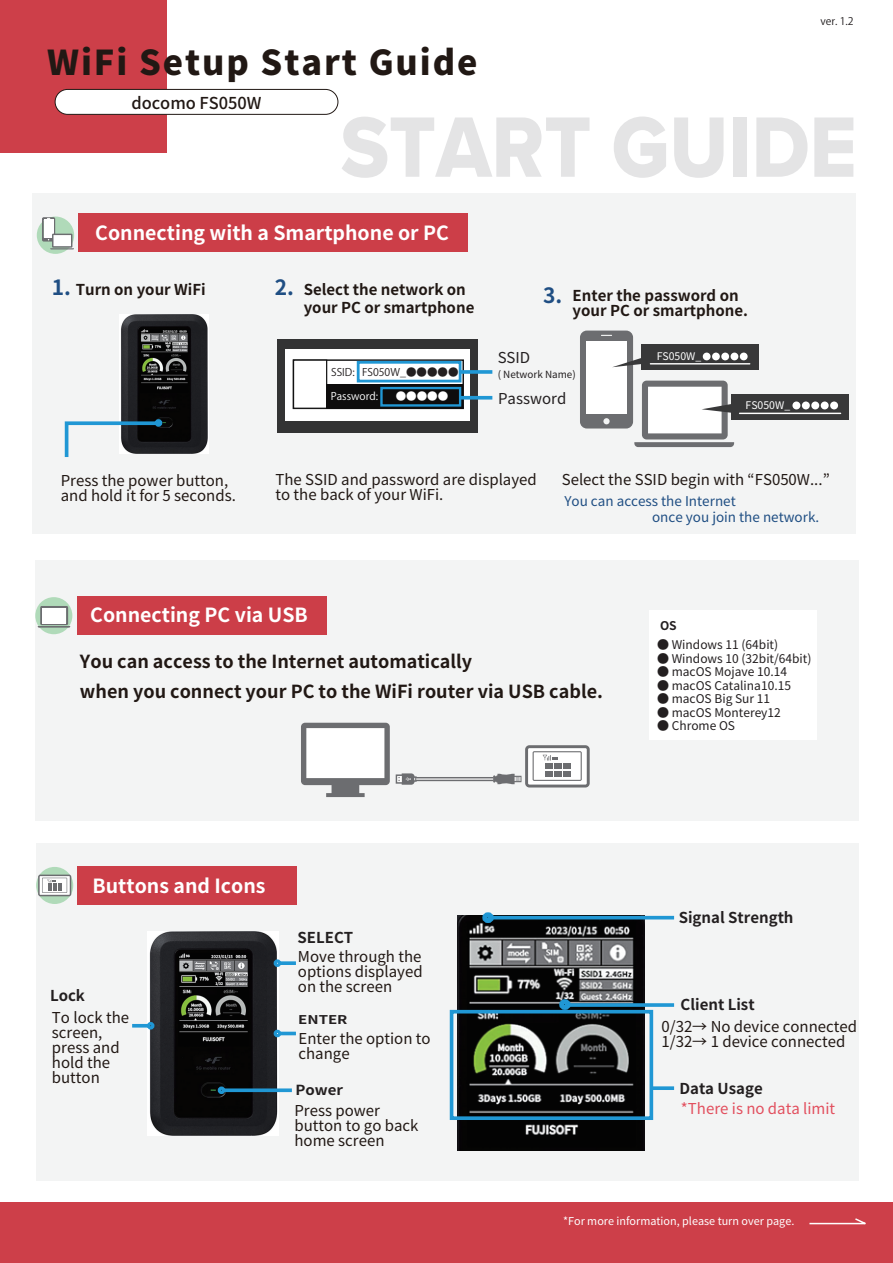
<style>
.page{position:relative;width:893px;height:1263px;background:#fff}
.page>*{position:absolute;margin:0;border:0;box-sizing:border-box;transform-origin:0 0}
.t1{font:88.8px "Proxima Nova Extrabld";color:#e4e4e5;scale:.9 1}
.t2{font:900 34.2px "Noto Sans JP";letter-spacing:.055em;color:#211814}
.t3{font:700 21px "Noto Sans JP";color:#1f4e83}
.t4{font:700 19.5px "Noto Sans JP";color:#fff}
.t5{font:700 18px/30px "Noto Sans JP";color:#211814}
.t6{font:500 16.35px "Noto Sans JP";color:#211814}
.t7{font:15px/15px "Noto Sans JP";color:#211814}
.t8{font:700 15px/15px "Noto Sans JP";color:#211814}
.t9{font:700 15px "Noto Sans JP";color:#231f20}
.t10{font:15px "Noto Sans JP";color:#e24f5e}
.t11{font:15px "Noto Sans JP";color:#231f20}
.t12{font:700 13.95px "Noto Sans JP";color:#231f20;scale:1.08 1}
.t13{font:13.5px/15.1px "Noto Sans JP";color:#1f4e83}
.t14{font:12px "Noto Sans JP";color:#231f20}
.t15{font:700 12px "Noto Sans JP";color:#231f20;scale:1.24 1}
.t16{font:700 12px "Noto Sans JP";color:#231f20}
.t17{font:10.8px "Noto Sans JP";color:#fff}
.t18{font:10.5px "Koz Go Pro";color:#231f20}
.t19{font:10.5px "Koz Go Pro";color:#fff}
.t20{font:10.5px "Noto Sans JP";color:#fff}
.t21{font:9.9px "Noto Sans JP";color:#231f20}
.s1{font-size:21px;color:#1f4e83}
</style>
<div class="page">
<div style="left:36px;top:843px;width:822px;height:337px;background:#f3f4f4"></div>
<img style="left:458px;top:916px;width:187px;height:234px">
<svg style="left:653px;top:1086px;width:21px;height:4px"></svg>
<div style="left:450px;top:1010px;width:203px;height:110px;border:4px solid #2097d4"></div>
<div style="left:559px;top:999px;width:12px;height:11px;border:6px solid #2097d4;border-radius:50%"></div>
<svg style="left:565px;top:1003px;width:109px;height:4px"></svg>
<div style="left:482px;top:912px;width:12px;height:11px;border:6px solid #2097d4;border-radius:50%"></div>
<hr style="left:488px;top:916px;width:186px;height:3px;background:#2097d4">
<img style="left:148px;top:931px;width:131px;height:205px">
<hr style="left:132px;top:1024px;width:17px;height:3px;background:#2097d4">
<div style="left:147px;top:1022px;width:7px;height:7px;border:4px solid #2097d4;border-radius:50%"></div>
<svg style="left:225px;top:1088px;width:67px;height:4px"></svg>
<div style="left:218px;top:1086px;width:7px;height:8px;border:4px solid #2097d4;border-radius:50%"></div>
<hr style="left:279px;top:1032px;width:17px;height:3px;background:#2097d4">
<div style="left:274px;top:1030px;width:7px;height:7px;border:4px solid #2097d4;border-radius:50%"></div>
<svg style="left:281px;top:961px;width:15px;height:4px"></svg>
<div style="left:274px;top:959px;width:7px;height:8px;border:4px solid #2097d4;border-radius:50%"></div>
<div style="left:78px;top:867px;width:219px;height:38px;background:#cc3e48"></div>
<svg style="left:36px;top:867px;width:37px;height:37px"></svg>
<svg style="left:38px;top:874px;width:33px;height:22px"></svg>
<div style="left:36px;top:560px;width:823px;height:261px;background:#f3f4f4"></div>
<div style="left:650px;top:610px;width:167px;height:129px;background:#fff"></div>
<svg style="left:301px;top:723px;width:89px;height:74px"></svg>
<svg style="left:396px;top:745px;width:194px;height:42px"></svg>
<div style="left:77px;top:596px;width:249px;height:38px;background:#cc3e48"></div>
<svg style="left:35px;top:597px;width:37px;height:37px"></svg>
<svg style="left:38px;top:606px;width:32px;height:22px"></svg>
<div style="left:42px;top:608px;width:24px;height:15px;background:#fff"></div>
<div style="left:32px;top:194px;width:823px;height:340px;background:#f3f4f4"></div>
<div style="left:731px;top:394px;width:118px;height:25px;background:#383839"></div>
<hr style="left:739px;top:413px;width:102px;height:1px;background:#fff">
<div style="left:802px;top:401px;width:8px;height:8px;background:#fff;border-radius:50%"></div>
<div style="left:811px;top:401px;width:8px;height:8px;background:#fff;border-radius:50%"></div>
<div style="left:821px;top:401px;width:8px;height:8px;background:#fff;border-radius:50%"></div>
<div style="left:830px;top:401px;width:8px;height:8px;background:#fff;border-radius:50%"></div>
<div style="left:792px;top:401px;width:8px;height:8px;background:#fff;border-radius:50%"></div>
<div style="left:641px;top:344px;width:118px;height:25px;background:#383839"></div>
<svg style="left:580px;top:331px;width:157px;height:116px"></svg>
<hr style="left:650px;top:363px;width:100px;height:1px;background:#fff">
<div style="left:712px;top:353px;width:8px;height:7px;background:#fff;border-radius:50%"></div>
<div style="left:721px;top:353px;width:8px;height:7px;background:#fff;border-radius:50%"></div>
<div style="left:731px;top:353px;width:7px;height:7px;background:#fff;border-radius:50%"></div>
<div style="left:740px;top:353px;width:8px;height:7px;background:#fff;border-radius:50%"></div>
<div style="left:703px;top:353px;width:8px;height:7px;background:#fff;border-radius:50%"></div>
<div style="left:277px;top:339px;width:200px;height:94px;background:#333334"></div>
<div style="left:286px;top:349px;width:184px;height:72px;background:#fff"></div>
<div style="left:293px;top:359px;width:171px;height:50px;background:#fff;border:1px solid #121212"></div>
<div style="left:293px;top:359px;width:34px;height:50px;background:#fff;border:1px solid #121212"></div>
<div style="left:327px;top:384px;width:136px;height:24px;background:#0e0d0d"></div>
<svg style="left:461px;top:396px;width:31px;height:4px"></svg>
<div style="left:380px;top:387px;width:81px;height:20px;border:2px solid #2097d4"></div>
<svg style="left:461px;top:370px;width:31px;height:4px"></svg>
<div style="left:357px;top:361px;width:104px;height:21px;border:3px solid #2097d4"></div>
<img style="left:119px;top:314px;width:90px;height:140px">
<svg style="left:64px;top:420px;width:99px;height:37px"></svg>
<div style="left:155px;top:419px;width:7px;height:8px;border:4px solid #2097d4;border-radius:50%"></div>
<div style="left:78px;top:213px;width:390px;height:38px;background:#cc3e48"></div>
<svg style="left:37px;top:217px;width:37px;height:37px"></svg>
<svg style="left:42px;top:217px;width:32px;height:32px"></svg>
<div style="left:0;top:1203px;width:893px;height:60px;background:#cd3f49"></div>
<svg style="left:809px;top:1218px;width:57px;height:7px"></svg>
<div style="left:0;top:0;width:167px;height:153px;background:#cd3f49"></div>
<div style="left:55px;top:89px;width:283px;height:25px;background:#fff;border-radius:12px"></div>
<div style="left:55px;top:89px;width:283px;height:26px;border:1px solid #211814;border-radius:12px"></div>
<h2 class="t2" style="left:47px;top:43px;width:432px">WiFi Setup Start Guide</h2>
<p class="t6" style="left:131px;top:94px;width:132px">docomo FS050W</p>
<p class="t18" style="left:820px;top:14px;width:35px">ver. 1.2</p>
<h1 class="t1" style="left:341px;top:81px;width:575px">START GUIDE</h1>
<h3 class="t4" style="left:95px;top:222px;width:355px">Connecting with a Smartphone or PC</h3>
<p class="t8" style="left:52px;top:283px;width:155px"><span class="s1">1.</span> Turn on your WiFi</p>
<h3 class="t3" style="left:275px;top:276px;width:21px">2.</h3>
<p class="t8" style="left:304px;top:281px;width:172px;line-height:18px">Select the network on your PC or smartphone</p>
<p class="t18" style="left:331px;top:365px;width:129px">SSID: FS050W_●●●●●</p>
<p class="t19" style="left:331px;top:389px;width:119px">Password: 　●●●●●</p>
<h3 class="t3" style="left:543px;top:283px;width:21px">3.</h3>
<p class="t8" style="left:573px;top:289px;width:177px">Enter the password on your PC or smartphone.</p>
<p class="t11" style="left:498px;top:349px;width:34px">SSID</p>
<p class="t21" style="left:498px;top:369px;width:80px">( Network Name)</p>
<p class="t11" style="left:498px;top:390px;width:70px">Password</p>
<p class="t20" style="left:657px;top:350px;width:46px">FS050W_</p>
<p class="t20" style="left:746px;top:399px;width:46px">FS050W_</p>
<p class="t7" style="left:61px;top:473px;width:177px">Press the power button, and hold it for 5 seconds.</p>
<p class="t7" style="left:276px;top:472px;width:263px">The SSID and password are displayed</p>
<p class="t7" style="left:562px;top:472px;width:269px">Select the SSID begin with “FS050W...”</p>
<p class="t7" style="left:276px;top:487px;width:169px">to the back of your WiFi.</p>
<p class="t13" style="left:652px;top:494px;width:169px;text-indent:-88px">You can access the Internet<br>once you join the network.</p>
<h3 class="t4" style="left:90px;top:603px;width:219px">Connecting PC via USB</h3>
<p class="t5" style="left:80px;top:647px;width:525px">You can access to the Internet automatically<br>when you connect your PC to the WiFi router via USB cable.</p>
<p class="t16" style="left:660px;top:619px;width:18px">OS</p>
<p class="t14" style="left:657px;top:638px;width:123px">● Windows 11 (64bit)</p>
<p class="t14" style="left:657px;top:651px;width:156px">● Windows 10 (32bit/64bit)</p>
<p class="t14" style="left:657px;top:665px;width:132px">● macOS Mojave 10.14</p>
<p class="t14" style="left:657px;top:678px;width:135px">● macOS Catalina10.15</p>
<p class="t14" style="left:657px;top:692px;width:115px">● macOS Big Sur 11</p>
<p class="t14" style="left:657px;top:705px;width:125px">● macOS Monterey12</p>
<p class="t14" style="left:657px;top:719px;width:80px">● Chrome OS</p>
<h3 class="t4" style="left:93px;top:875px;width:174px">Buttons and Icons</h3>
<p class="t9" style="left:50px;top:987px;width:37px">Lock</p>
<p class="t7" style="left:52px;top:1010px;width:79px">To lock the screen, press and hold the button</p>
<p class="t9" style="left:298px;top:929px;width:57px">SELECT</p>
<p class="t7" style="left:298px;top:949px;width:126px;text-align:justify">Move through the options displayed on the screen</p>
<p class="t15" style="left:298px;top:1013px;width:41px">ENTER</p>
<p class="t7" style="left:299px;top:1032px;width:134px">Enter the option to change</p>
<p class="t12" style="left:296px;top:1082px;width:46px">Power</p>
<p class="t7" style="left:294px;top:1103px;width:125px">Press power button to go back home screen</p>
<p class="t9" style="left:679px;top:909px;width:116px">Signal Strength</p>
<p class="t9" style="left:681px;top:996px;width:76px">Client List</p>
<p class="t7" style="left:661px;top:1019px;width:197px">0/32→ No device connected<br>1/32→ 1 device connected</p>
<p class="t9" style="left:679px;top:1079px;width:85px">Data Usage</p>
<p class="t10" style="left:681px;top:1100px;width:156px">*There is no data limit</p>
<p class="t17" style="left:563px;top:1215px;width:233px">*For more information, please turn over page.</p>
</div>
